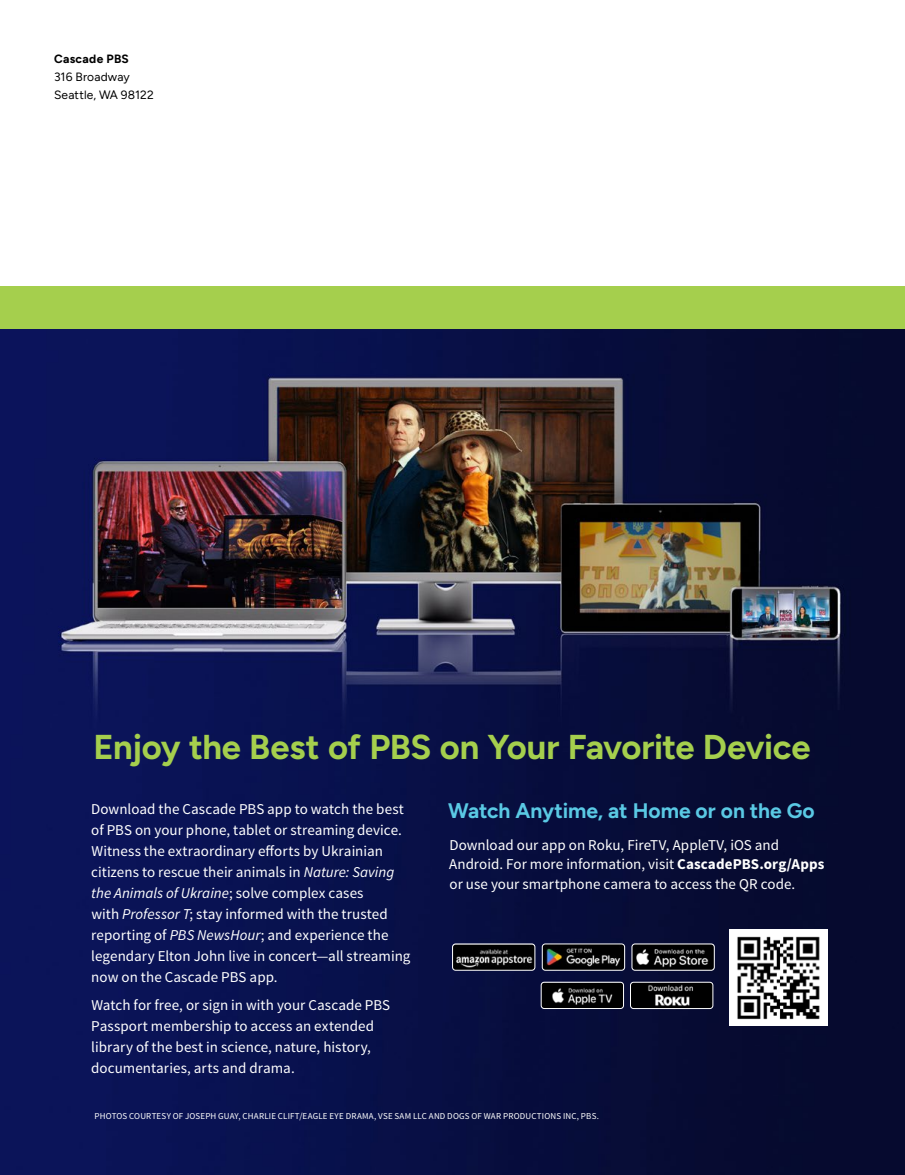
<style>
.page{position:relative;width:905px;height:1175px;background:#fff}
.page>*{position:absolute;margin:0;border:0;box-sizing:border-box;transform-origin:0 0}
.t1{font:700 34.5px "Figtree";letter-spacing:-.01em;color:#a5cf4d}
.t2{font:700 21px "Figtree";color:#5ac9e4}
.t3{font:15px/21px "Source Sans Pro";letter-spacing:.005em;color:#fff}
.t4{font:12px/18px "Figtree";letter-spacing:.015em;color:#000}
.t5{font:700 12px "Figtree";letter-spacing:.025em;color:#000}
.t6{font:9px "Source Sans Pro";letter-spacing:.02em;color:#fff}
.s1{font-style:italic}
.s2{font-weight:700}
</style>
<div class="page">
<img style="left:0;top:328px;width:904px;height:846px">
<div style="left:0;top:286px;width:904px;height:42px;background:#a5cf4d"></div>
<img style="left:729px;top:929px;width:98px;height:96px">
<img style="left:542px;top:945px;width:81px;height:25px">
<div style="left:542px;top:943px;width:83px;height:27px;border:1px solid #fff;border-radius:3px"></div>
<img style="left:452px;top:945px;width:83px;height:25px">
<div style="left:452px;top:943px;width:83px;height:27px;border:1px solid #fff;border-radius:3px"></div>
<img style="left:633px;top:945px;width:81px;height:25px">
<div style="left:631px;top:943px;width:83px;height:27px;border:1px solid #fff;border-radius:3px"></div>
<img style="left:541px;top:983px;width:81px;height:25px">
<div style="left:541px;top:981px;width:83px;height:27px;border:1px solid #fff;border-radius:3px"></div>
<img style="left:630px;top:982px;width:83px;height:26px">
<div style="left:630px;top:982px;width:83px;height:26px;border:1px solid #fff;border-radius:3px"></div>
<p class="t5" style="left:54px;top:51px;width:76px">Cascade PBS</p>
<p class="t4" style="left:54px;top:68px;width:101px">316 Broadway<br>Seattle, WA 98122</p>
<h1 class="t1" style="left:93px;top:726px;width:718px">Enjoy the Best of PBS on Your Favorite Device</h1>
<p class="t3" style="left:91px;top:798px;width:321px">Download the Cascade PBS app to watch the best of PBS on your phone, tablet or streaming device.<br>Witness the extraordinary efforts by Ukrainian citizens to rescue their animals in <span class="s1">Nature: Saving the Animals of Ukraine</span>; solve complex cases<br>with <span class="s1">Professor T</span>; stay informed with the trusted reporting of <span class="s1">PBS NewsHour</span>; and experience the legendary Elton John live in concert—all streaming now on the Cascade PBS app.</p>
<p class="t3" style="left:91px;top:994px;width:300px">Watch for free, or sign in with your Cascade PBS Passport membership to access an extended library of the best in science, nature, history, documentaries, arts and drama.</p>
<h2 class="t2" style="left:448px;top:798px;width:368px">Watch Anytime, at Home or on the Go</h2>
<p class="t3" style="left:449px;top:835px;width:377px;line-height:19.5px">Download our app on Roku, FireTV, AppleTV, iOS and<br>Android. For more information, visit <span class="s2">CascadePBS.org/Apps </span>or use your smartphone camera to access the QR code.</p>
<p class="t6" style="left:94px;top:1110px;width:506px">PHOTOS COURTESY OF JOSEPH GUAY, CHARLIE CLIFT/EAGLE EYE DRAMA, VSE SAM LLC AND DOGS OF WAR PRODUCTIONS INC, PBS.</p>
</div>
